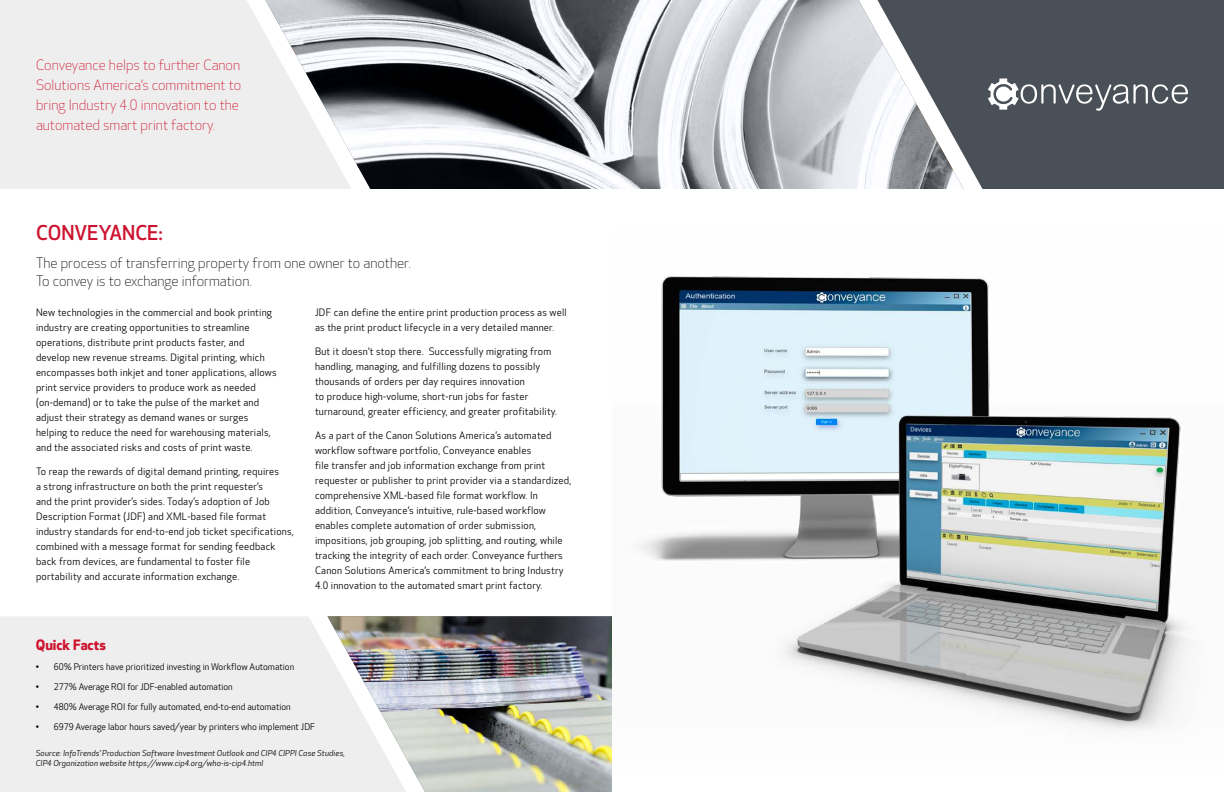
<style>
.page{position:relative;width:1224px;height:792px;background:#fff}
.page>*{position:absolute;margin:0;border:0;box-sizing:border-box;transform-origin:0 0}
.t1{font:500 20px "Optic Sans 301";color:#cd122d}
.t2{font:300 14px/20px "Optic Sans 101";color:#cd122d}
.t3{font:300 14px/18px "Optic Sans 101";color:#000001}
.t4{font:700 14px "Optic Sans 401";letter-spacing:-.005em;color:#cd122d}
.t5{font:10px/15px "Optic Sans 201";letter-spacing:.02em;color:#000001}
.t6{font:9px "Optic Sans 201";color:#000001}
.t7{font:italic 8px/10px "Optic Sans 202";letter-spacing:.01em;color:#000001}
</style>
<div class="page">
<div style="left:0;top:0;width:265px;height:189px;background:#eee"></div>
<div style="left:0;top:616px;width:327px;height:176px;background:#eee"></div>
<div style="left:964px;top:0;width:260px;height:189px;background:#4a5057"></div>
<img style="left:327px;top:616px;width:285px;height:176px">
<svg style="left:988px;top:78px;width:200px;height:33px;background:#72767c"></svg>
<img style="left:265px;top:0;width:699px;height:189px">
<img style="left:637px;top:276px;width:552px;height:454px">
<h2 class="t2" style="left:36px;top:55px;width:207px">Conveyance helps to further Canon Solutions America’s commitment to bring Industry 4.0 innovation to the automated smart print factory.</h2>
<h1 class="t1" style="left:36px;top:221px;width:128px">CONVEYANCE:</h1>
<h2 class="t3" style="left:36px;top:255px;width:377px">The process of transferring property from one owner to another.<br>To convey is to exchange information.</h2>
<p class="t5" style="left:36px;top:305px;width:242px">New technologies in the commercial and book printing industry are creating opportunities to streamline operations, distribute print products faster, and develop new revenue streams. Digital printing, which encompasses both inkjet and toner applications, allows print service providers to produce work as needed (on-demand) or to take the pulse of the market and adjust their strategy as demand wanes or surges helping to reduce the need for warehousing materials, and the associated risks and costs of print waste.</p>
<p class="t5" style="left:36px;top:464px;width:259px">To reap the rewards of digital demand printing, requires<br>a strong infrastructure on both the print requester’s<br>and the print provider’s sides. Today’s adoption of Job Description Format (JDF) and XML-based file format industry standards for end-to-end job ticket specifications, combined with a message format for sending feedback back from devices, are fundamental to foster file portability and accurate information exchange.</p>
<p class="t5" style="left:315px;top:305px;width:253px">JDF can define the entire print production process as well as the print product lifecycle in a very detailed manner.</p>
<p class="t5" style="left:315px;top:344px;width:244px">But it doesn’t stop there. Successfully migrating from handling, managing, and fulfilling dozens to possibly thousands of orders per day requires innovation<br>to produce high-volume, short-run jobs for faster turnaround, greater efficiency, and greater profitability.</p>
<p class="t5" style="left:315px;top:428px;width:258px">As a part of the Canon Solutions America’s automated workflow software portfolio, Conveyance enables<br>file transfer and job information exchange from print requester or publisher to print provider via a standardized, comprehensive XML-based file format workflow. In addition, Conveyance’s intuitive, rule-based workflow enables complete automation of order submission, impositions, job grouping, job splitting, and routing, while tracking the integrity of each order. Conveyance furthers Canon Solutions America’s commitment to bring Industry 4.0 innovation to the automated smart print factory.</p>
<h2 class="t4" style="left:36px;top:637px;width:72px">Quick Facts</h2>
<p class="t6" style="left:36px;top:662px;width:260px">• 60% Printers have prioritized investing in Workflow Automation</p>
<p class="t6" style="left:36px;top:682px;width:198px">• 277% Average ROI for JDF-enabled automation</p>
<p class="t6" style="left:36px;top:702px;width:256px">• 480% Average ROI for fully automated, end-to-end automation</p>
<p class="t6" style="left:36px;top:722px;width:281px">• 6979 Average labor hours saved/year by printers who implement JDF</p>
<p class="t7" style="left:36px;top:748px;width:311px">Source: InfoTrends’ Production Software Investment Outlook and CIP4 CIPPI Case Studies,<br>CIP4 Organization website https://www.cip4.org/who-is-cip4.html</p>
</div>
